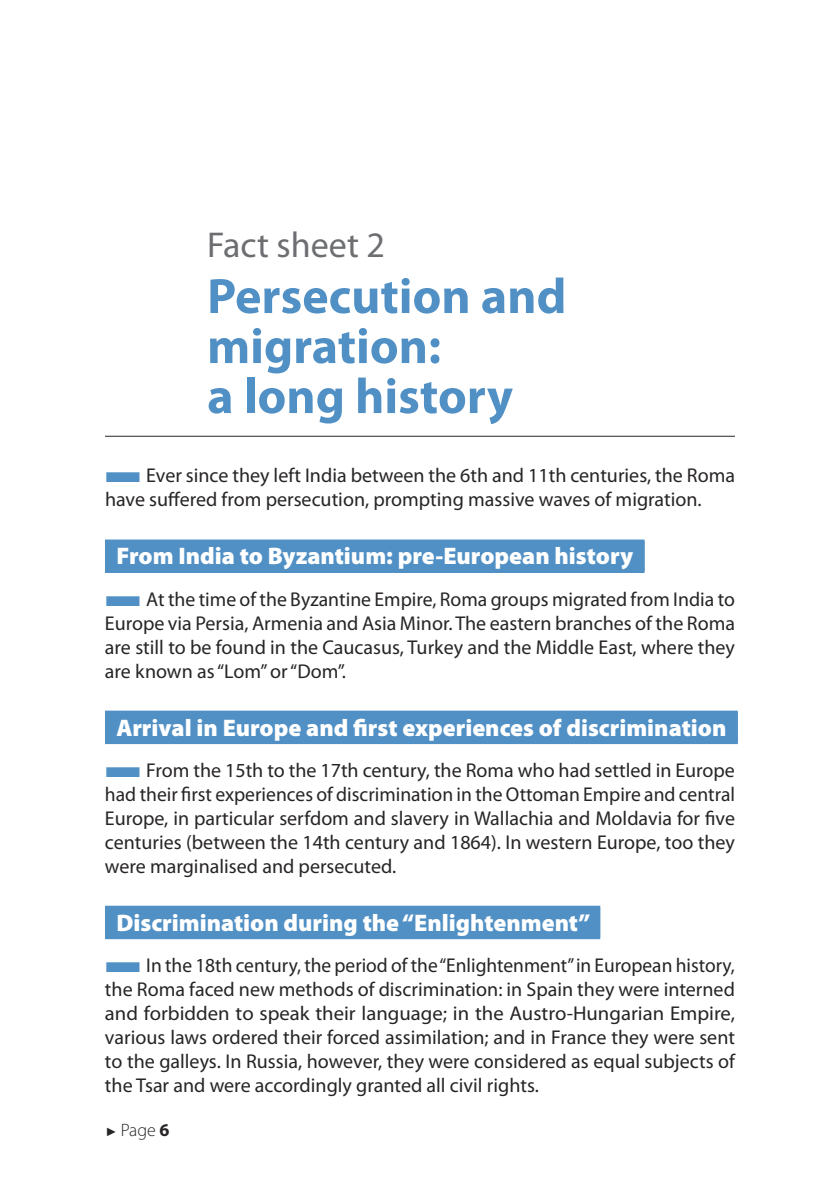
<style>
.page{position:relative;width:840px;height:1191px;background:#fff}
.page>*{position:absolute;margin:0;border:0;box-sizing:border-box;transform-origin:0 0}
.t1{font:700 50px/50px "Myriad Pro";color:#5190c5}
.t2{font:36px "Myriad Pro";color:#6d6e71}
.t3{font:900 24px "Myriad Pro";color:#fff}
.t4{font:20px/24px "Myriad Pro";color:#272425;text-align:justify}
.t5{font:300 18px "Myriad Pro";color:#272425}
.s1{color:#5190c5}
.s2{font-family:"Arial";font-weight:400;font-size:12px}
.s3{font-weight:700}
</style>
<div class="page">
<hr style="left:105px;top:436px;width:629px;height:1px;background:#272425">
<div style="left:105px;top:541px;width:539px;height:32px;background:#5190c5"></div>
<div style="left:105px;top:539px;width:539px;height:32px;background:#5190c5"></div>
<div style="left:105px;top:712px;width:632px;height:32px;background:#5190c5"></div>
<div style="left:105px;top:710px;width:632px;height:32px;background:#5190c5"></div>
<div style="left:105px;top:907px;width:495px;height:32px;background:#5190c5"></div>
<div style="left:105px;top:905px;width:495px;height:32px;background:#5190c5"></div>
<h2 class="t2" style="left:207px;top:232px;width:179px">Fact sheet 2</h2>
<h1 class="t1" style="left:207px;top:275px;width:360px">Persecution and migration:<br>a long history</h1>
<p class="t4" style="left:105px;top:465px;width:631px"><span class="s1">■</span>Ever since they left India between the 6th and 11th centuries, the Roma have suffered from persecution, prompting massive waves of migration.</p>
<p class="t3" style="left:116px;top:547px;width:518px">From India to Byzantium: pre-European history</p>
<p class="t4" style="left:105px;top:588px;width:631px"><span class="s1">■</span>At the time of the Byzantine Empire, Roma groups migrated from India to Europe via Persia, Armenia and Asia Minor. The eastern branches of the Roma are still to be found in the Caucasus, Turkey and the Middle East, where they are known as “Lom” or “Dom”.</p>
<p class="t3" style="left:116px;top:718px;width:611px">Arrival in Europe and first experiences of discrimination</p>
<p class="t4" style="left:105px;top:759px;width:631px"><span class="s1">■</span>From the 15th to the 17th century, the Roma who had settled in Europe had their first experiences of discrimination in the Ottoman Empire and central Europe, in particular serfdom and slavery in Wallachia and Moldavia for five centuries (between the 14th century and 1864). In western Europe, too they were marginalised and persecuted.</p>
<p class="t3" style="left:116px;top:913px;width:475px">Discrimination during the “Enlightenment”</p>
<p class="t4" style="left:105px;top:954px;width:631px"><span class="s1">■</span>In the 18th century, the period of the “Enlightenment” in European history, the Roma faced new methods of discrimination: in Spain they were interned and forbidden to speak their language; in the Austro-Hungarian Empire, various laws ordered their forced assimilation; and in France they were sent to the galleys. In Russia, however, they were considered as equal subjects of the Tsar and were accordingly granted all civil rights.</p>
<p class="t5" style="left:105px;top:1123px;width:66px"><span class="s2">►</span> Page <span class="s3">6</span></p>
</div>
